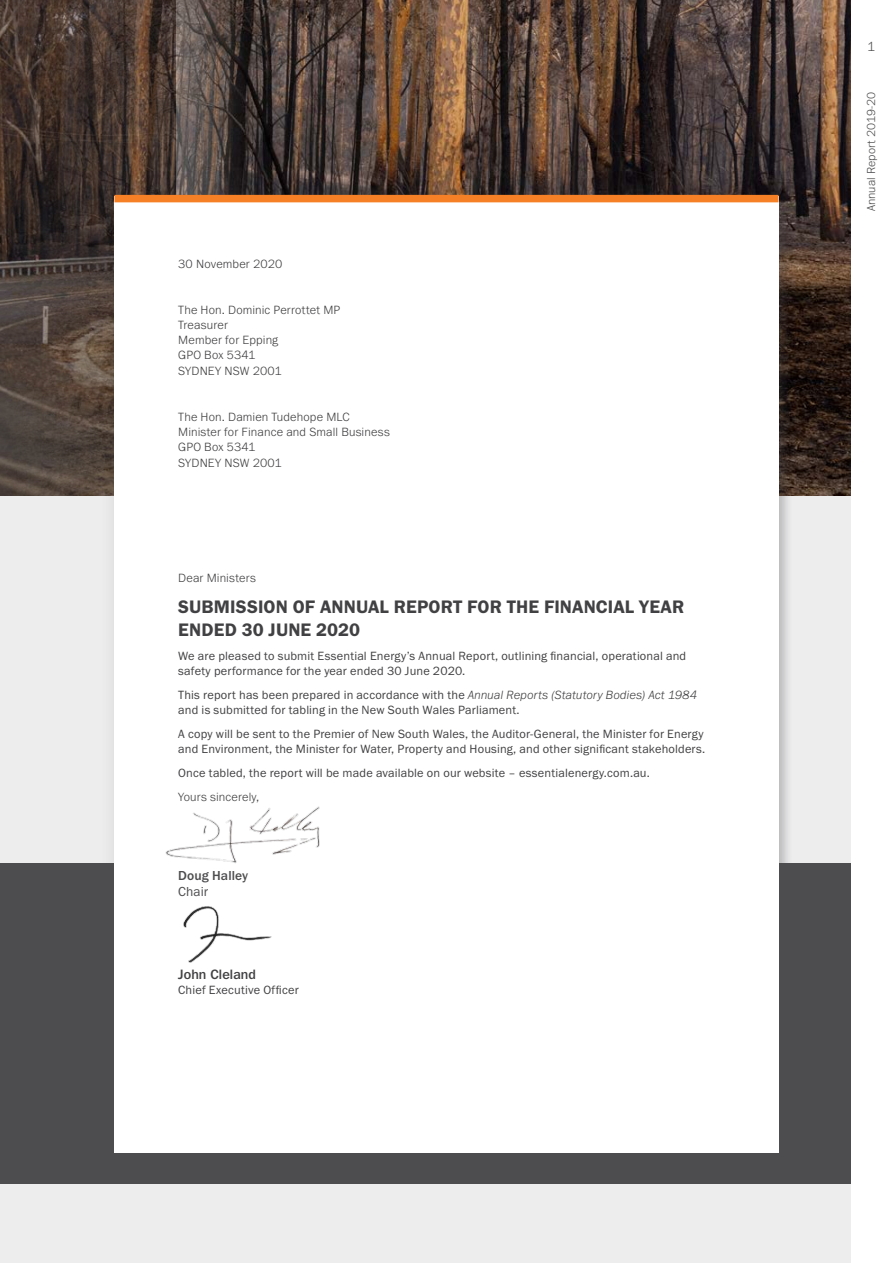
<style>
.page{position:relative;width:893px;height:1263px;background:#fff}
.page>*{position:absolute;margin:0;border:0;box-sizing:border-box;transform-origin:0 0}
.t1{font:18.75px/22.5px "Franklin Gothic URW Dem";letter-spacing:.005em;color:#414042}
.t2{font:500 13.5px "Franklin Gothic IT Cby BT";letter-spacing:.01em;color:#414042}
.t3{font:500 13.5px "Franklin Gothic URW";letter-spacing:.005em;color:#4d4d4f}
.t4{font:13.5px "Franklin Gothic URW Boo";color:#4d4d4f}
.t5{font:300 13.5px "Franklin Gothic URW";color:#4d4d4f}
.t6{font:12.3px/15.3px "Franklin Gothic URW Boo";letter-spacing:.015em;color:#414042}
.t7{font:300 12.3px/15.3px "Franklin Gothic URW";letter-spacing:.01em;color:#414042}
.t8{font:300 12px "Franklin Gothic URW";letter-spacing:.005em;color:#4d4d4f}
.s1{font-family:"Franklin Gothic URW";font-weight:300;font-style:italic}
</style>
<div class="page">
<div style="left:0;top:0;width:850px;height:1263px;background:#ededee"></div>
<img style="left:792px;top:0;width:58px;height:495px">
<svg style="left:175px;top:0;width:617px;height:181px;background:#513f37"></svg>
<img style="left:0;top:0;width:175px;height:495px">
<div style="left:0;top:863px;width:850px;height:321px;background:#4d4d4f"></div>
<div style="left:99px;top:181px;width:695px;height:987px;background:#4d4d4f;opacity:.15"></div>
<div style="left:114px;top:196px;width:664px;height:956px;background:#fff"></div>
<div style="left:114px;top:195px;width:664px;height:7px;background:#f58025"></div>
<img style="left:183px;top:906px;width:89px;height:57px">
<img style="left:165px;top:806px;width:155px;height:57px">
<p class="t7" style="left:178px;top:256px;width:106px">30 November 2020</p>
<p class="t7" style="left:178px;top:302px;width:163px">The Hon. Dominic Perrottet MP<br>Treasurer<br>Member for Epping<br>GPO Box 5341<br>SYDNEY NSW 2001</p>
<p class="t7" style="left:178px;top:409px;width:213px">The Hon. Damien Tudehope MLC<br>Minister for Finance and Small Business<br>GPO Box 5341<br>SYDNEY NSW 2001</p>
<p class="t7" style="left:178px;top:570px;width:79px">Dear Ministers</p>
<h1 class="t1" style="left:178px;top:595px;width:508px">SUBMISSION OF ANNUAL REPORT FOR THE FINANCIAL YEAR<br>ENDED 30 JUNE 2020</h1>
<p class="t6" style="left:178px;top:647px;width:509px">We are pleased to submit Essential Energy’s Annual Report, outlining financial, operational and safety performance for the year ended 30 June 2020.</p>
<p class="t6" style="left:178px;top:687px;width:521px">This report has been prepared in accordance with the <span class="s1">Annual Reports (Statutory Bodies) Act 1984 </span>and is submitted for tabling in the New South Wales Parliament.</p>
<p class="t6" style="left:178px;top:726px;width:528px">A copy will be sent to the Premier of New South Wales, the Auditor-General, the Minister for Energy and Environment, the Minister for Water, Property and Housing, and other significant stakeholders.</p>
<p class="t6" style="left:178px;top:765px;width:473px">Once tabled, the report will be made available on our website – essentialenergy.com.au.</p>
<p class="t7" style="left:178px;top:789px;width:83px">Yours sincerely,</p>
<p class="t3" style="left:178px;top:867px;width:71px">Doug Halley</p>
<p class="t4" style="left:178px;top:883px;width:31px">Chair</p>
<p class="t2" style="left:178px;top:965px;width:79px">John Cleland</p>
<p class="t6" style="left:178px;top:982px;width:122px">Chief Executive Officer</p>
<p class="t5" style="left:867px;top:38px;width:9px">1</p>
<p class="t8" style="left:864px;top:211px;width:121px;rotate:-90deg">Annual Report 2019-20</p>
</div>
